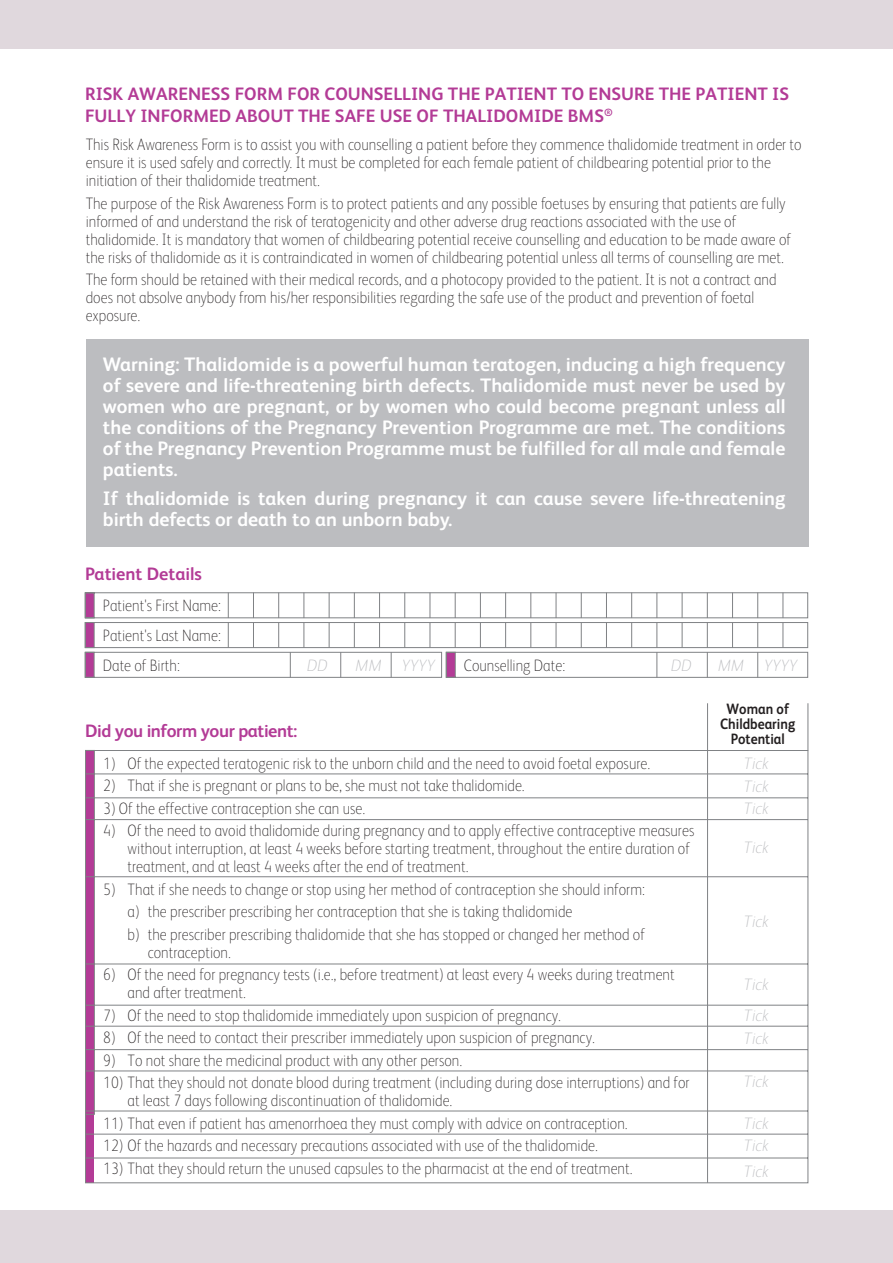
<style>
.page{position:relative;width:893px;height:1263px;background:#fff}
.page>*{position:absolute;margin:0;border:0;box-sizing:border-box;transform-origin:0 0}
.t1{font:700 19.5px/21px "BMS Humanity";color:#fff;text-align:justify}
.t2{font:700 18px/21.6px "BMS Humanity";color:#b33b96}
.t3{font:700 18px "BMS Humanity";letter-spacing:-.025em;color:#b33b96}
.t4{font:100 16.5px/18px "BMS Humanity";color:#231f20;scale:.9 1}
.t5{font:italic 100 16.5px/22.8px "BMS Humanity";color:#bcbdc0}
.t6{font:700 15px/15px "BMS Humanity";color:#231f20;text-align:center;scale:.9 1}
</style>
<div class="page">
<hr style="left:707px;top:703px;width:1px;height:480px;background:#808285">
<hr style="left:808px;top:703px;width:1px;height:47px;background:#808285">
<svg style="left:85px;top:750px;width:723px;height:433px"></svg>
<div style="left:0;top:1211px;width:893px;height:52px;background:#e0d8dd"></div>
<div style="left:0;top:0;width:893px;height:49px;background:#e0d8dd"></div>
<svg style="left:85px;top:592px;width:723px;height:86px"></svg>
<div style="left:86px;top:340px;width:723px;height:207px;background:#bcbdc0"></div>
<p class="t2" style="left:85px;top:82px;width:706px">RISK AWARENESS FORM FOR COUNSELLING THE PATIENT TO ENSURE THE PATIENT IS<br>FULLY INFORMED ABOUT THE SAFE USE OF THALIDOMIDE BMS<sup>®</sup></p>
<p class="t4" style="left:86px;top:135px;width:797px">This Risk Awareness Form is to assist you with counselling a patient before they commence thalidomide treatment in order to ensure it is used safely and correctly. It must be completed for each female patient of childbearing potential prior to the initiation of their thalidomide treatment.</p>
<p class="t4" style="left:86px;top:193px;width:785px">The purpose of the Risk Awareness Form is to protect patients and any possible foetuses by ensuring that patients are fully informed of and understand the risk of teratogenicity and other adverse drug reactions associated with the use of thalidomide. It is mandatory that women of childbearing potential receive counselling and education to be made aware of the risks of thalidomide as it is contraindicated in women of childbearing potential unless all terms of counselling are met.</p>
<p class="t4" style="left:86px;top:270px;width:769px">The form should be retained with their medical records, and a photocopy provided to the patient. It is not a contract and does not absolve anybody from his/her responsibilities regarding the safe use of the product and prevention of foetal exposure.</p>
<p class="t1" style="left:103px;top:353px;width:684px">Warning: Thalidomide is a powerful human teratogen, inducing a high frequency of severe and life-threatening birth defects. Thalidomide must never be used by women who are pregnant, or by women who could become pregnant unless all the conditions of the Pregnancy Prevention Programme are met. The conditions of the Pregnancy Prevention Programme must be fulfilled for all male and female patients.</p>
<p class="t1" style="left:103px;top:487px;width:684px">If thalidomide is taken during pregnancy it can cause severe life-threatening birth defects or death to an unborn baby.</p>
<p class="t2" style="left:85px;top:562px;width:118px">Patient Details</p>
<p class="t4" style="left:103px;top:590px;width:133px;line-height:29.7px;text-align:justify">Patient's First Name:<br>Patient's Last Name:<br>Date of Birth:</p>
<p class="t5" style="left:307px;top:653px;width:22px">DD</p>
<p class="t5" style="left:356px;top:653px;width:81px">MM YYYY</p>
<p class="t4" style="left:464px;top:655px;width:114px">Counselling Date:</p>
<p class="t5" style="left:671px;top:653px;width:22px">DD</p>
<p class="t5" style="left:718px;top:653px;width:81px">MM YYYY</p>
<p class="t3" style="left:85px;top:719px;width:214px">Did you inform your patient:</p>
<p class="t4" style="left:103px;top:753px;width:609px">1) Of the expected teratogenic risk to the unborn child and the need to avoid foetal exposure.</p>
<p class="t4" style="left:103px;top:776px;width:470px">2) That if she is pregnant or plans to be, she must not take thalidomide.</p>
<p class="t4" style="left:103px;top:798px;width:293px">3) Of the effective contraception she can use.</p>
<p class="t4" style="left:128px;top:821px;width:631px;text-indent:-24px">4) Of the need to avoid thalidomide during pregnancy and to apply effective contraceptive measures without interruption, at least 4 weeks before starting treatment, throughout the entire duration of treatment, and at least 4 weeks after the end of treatment.</p>
<p class="t4" style="left:128px;top:877px;width:576px;line-height:22.5px;text-indent:-24px">5) That if she needs to change or stop using her method of contraception she should inform: a) the prescriber prescribing her contraception that she is taking thalidomide<br>b) the prescriber prescribing thalidomide that she has stopped or changed her method of</p>
<p class="t4" style="left:148px;top:942px;width:94px">contraception.</p>
<p class="t4" style="left:128px;top:965px;width:609px;text-indent:-24px">6) Of the need for pregnancy tests (i.e., before treatment) at least every 4 weeks during treatment and after treatment.</p>
<p class="t4" style="left:103px;top:1005px;width:510px">7) Of the need to stop thalidomide immediately upon suspicion of pregnancy.</p>
<p class="t4" style="left:103px;top:1028px;width:548px">8) Of the need to contact their prescriber immediately upon suspicion of pregnancy.</p>
<p class="t4" style="left:103px;top:1050px;width:400px">9) To not share the medicinal product with any other person.</p>
<p class="t4" style="left:128px;top:1073px;width:626px;text-indent:-24px">10) That they should not donate blood during treatment (including during dose interruptions) and for at least 7 days following discontinuation of thalidomide.</p>
<p class="t4" style="left:103px;top:1113px;width:584px">11) That even if patient has amenorrhoea they must comply with advice on contraception.</p>
<p class="t4" style="left:103px;top:1136px;width:551px">12) Of the hazards and necessary precautions associated with use of the thalidomide.</p>
<p class="t4" style="left:103px;top:1158px;width:590px">13) That they should return the unused capsules to the pharmacist at the end of treatment.</p>
<p class="t6" style="left:720px;top:700px;width:85px">Woman of<br>Childbearing<br>Potential</p>
<p class="t5" style="left:744px;top:751px;width:26px;text-align:justify">Tick Tick Tick</p>
<p class="t5" style="left:744px;top:835px;width:26px">Tick</p>
<p class="t5" style="left:744px;top:909px;width:26px">Tick</p>
<p class="t5" style="left:744px;top:968px;width:26px;line-height:31.2px">Tick<br>Tick</p>
<p class="t5" style="left:744px;top:1026px;width:26px">Tick</p>
<p class="t5" style="left:744px;top:1069px;width:26px">Tick</p>
<p class="t5" style="left:744px;top:1111px;width:26px;line-height:22.4px">Tick<br>Tick</p>
<p class="t5" style="left:744px;top:1159px;width:26px">Tick</p>
</div>
